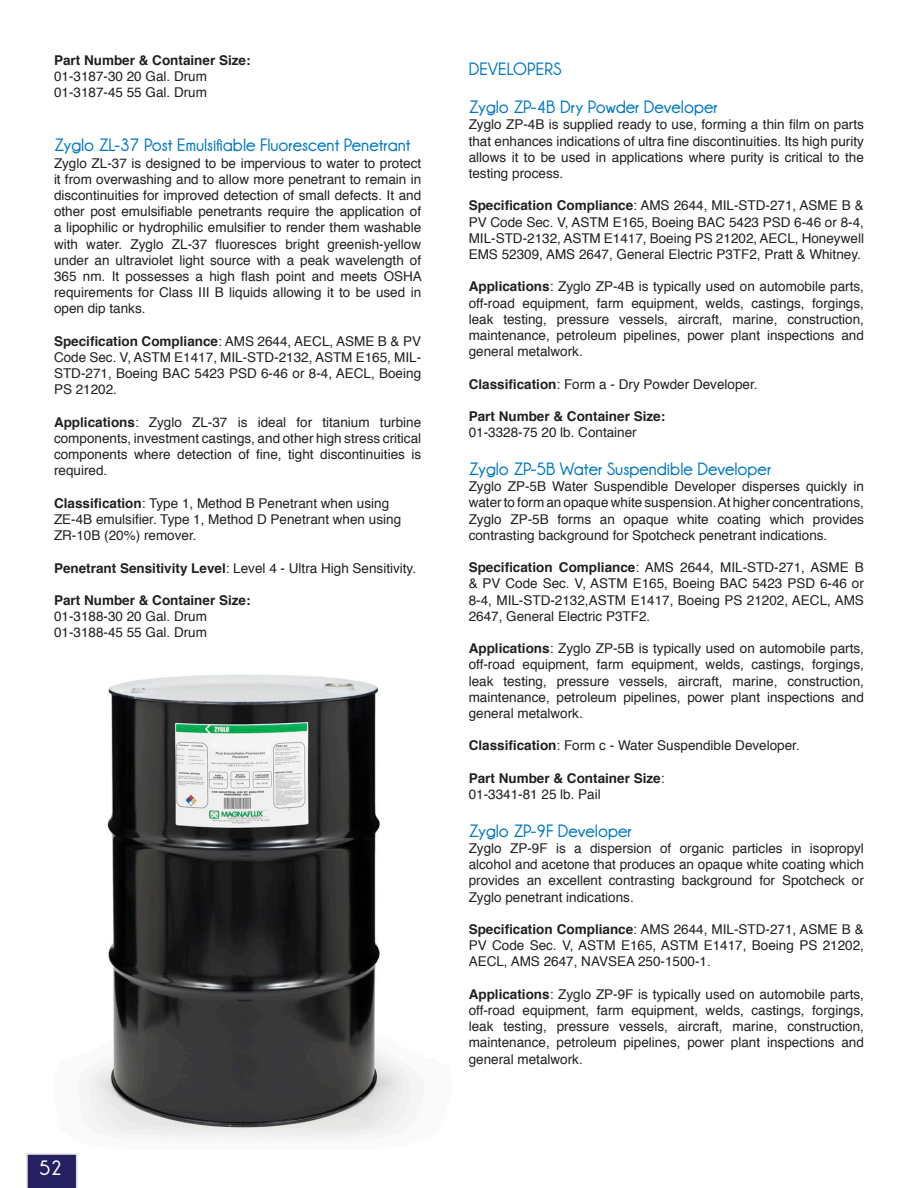
<style>
.page{position:relative;width:918px;height:1188px;background:#fff}
.page>*{position:absolute;margin:0;border:0;box-sizing:border-box;transform-origin:0 0}
.t1{font:700 21px "Champagne&Limousines";color:#fff}
.t2{font:700 18px "Champagne&Limousines";color:#0078c2}
.t3{font:13.5px/16.2px "Helvetica";color:#231f20;text-align:justify}
.t4{font:700 13.5px "Helvetica";color:#231f20}
.s1{font-weight:700}
.s2{font-weight:400}
</style>
<div class="page">
<img style="left:77px;top:674px;width:335px;height:511px">
<svg style="left:26px;top:1153px;width:51px;height:35px;background:#38356e"></svg>
<p class="t4" style="left:54px;top:49px;width:198px">Part Number &amp; Container Size:</p>
<p class="t3" style="left:54px;top:69px;width:155px">01-3187-30 20 Gal. Drum</p>
<p class="t3" style="left:54px;top:85px;width:155px">01-3187-45 55 Gal. Drum</p>
<p class="t2" style="left:54px;top:135px;width:358px">Zyglo ZL-37 Post Emulsifiable Fluorescent Penetrant</p>
<p class="t3" style="left:54px;top:155px;width:369px">Zyglo ZL-37 is designed to be impervious to water to protect it from overwashing and to allow more penetrant to remain in discontinuities for improved detection of small defects. It and other post emulsifiable penetrants require the application of a lipophilic or hydrophilic emulsifier to render them washable with water. Zyglo ZL-37 fluoresces bright greenish-yellow under an ultraviolet light source with a peak wavelength of 365 nm. It possesses a high flash point and meets OSHA requirements for Class III B liquids allowing it to be used in open dip tanks.</p>
<p class="t3" style="left:54px;top:333px;width:369px"><span class="s1">Specification Compliance</span>: AMS 2644, AECL, ASME B &amp; PV Code Sec. V, ASTM E1417, MIL-STD-2132, ASTM E165, MIL-STD-271, Boeing BAC 5423 PSD 6-46 or 8-4, AECL, Boeing PS 21202.</p>
<p class="t3" style="left:54px;top:414px;width:369px"><span class="s1">Applications</span>: Zyglo ZL-37 is ideal for titanium turbine components, investment castings, and other high stress critical components where detection of fine, tight discontinuities is required.</p>
<p class="t3" style="left:54px;top:495px;width:337px"><span class="s1">Classification</span>: Type 1, Method B Penetrant when using</p>
<p class="t3" style="left:54px;top:511px;width:349px">ZE-4B emulsifier. Type 1, Method D Penetrant when using</p>
<p class="t3" style="left:54px;top:528px;width:144px">ZR-10B (20%) remover.</p>
<p class="t3" style="left:54px;top:560px;width:364px"><span class="s1">Penetrant Sensitivity Level</span>: Level 4 - Ultra High Sensitivity.</p>
<p class="t4" style="left:54px;top:589px;width:198px">Part Number &amp; Container Size:</p>
<p class="t3" style="left:54px;top:609px;width:155px">01-3188-30 20 Gal. Drum</p>
<p class="t3" style="left:54px;top:625px;width:155px">01-3188-45 55 Gal. Drum</p>
<p class="t1" style="left:39px;top:1156px;width:24px">52</p>
<p class="t2" style="left:469px;top:59px;width:95px">DEVELOPERS</p>
<p class="t2" style="left:469px;top:97px;width:250px">Zyglo ZP-4B Dry Powder Developer</p>
<p class="t3" style="left:469px;top:117px;width:397px">Zyglo ZP-4B is supplied ready to use, forming a thin film on parts that enhances indications of ultra fine discontinuities. Its high purity allows it to be used in applications where purity is critical to the testing process.</p>
<p class="t3" style="left:469px;top:198px;width:397px"><span class="s1">Specification Compliance</span>: AMS 2644, MIL-STD-271, ASME B &amp; PV Code Sec. V, ASTM E165, Boeing BAC 5423 PSD 6-46 or 8-4, MIL-STD-2132, ASTM E1417, Boeing PS 21202, AECL, Honeywell EMS 52309, AMS 2647, General Electric P3TF2, Pratt &amp; Whitney.</p>
<p class="t3" style="left:469px;top:279px;width:397px"><span class="s1">Applications</span>: Zyglo ZP-4B is typically used on automobile parts, off-road equipment, farm equipment, welds, castings, forgings, leak testing, pressure vessels, aircraft, marine, construction, maintenance, petroleum pipelines, power plant inspections and general metalwork.</p>
<p class="t3" style="left:469px;top:376px;width:290px"><span class="s1">Classification</span>: Form a - Dry Powder Developer.</p>
<p class="t4" style="left:469px;top:405px;width:198px">Part Number &amp; Container Size:</p>
<p class="t3" style="left:469px;top:425px;width:170px">01-3328-75 20 lb. Container</p>
<p class="t2" style="left:469px;top:459px;width:304px">Zyglo ZP-5B Water Suspendible Developer</p>
<p class="t3" style="left:469px;top:479px;width:397px">Zyglo ZP-5B Water Suspendible Developer disperses quickly in water to form an opaque white suspension. At higher concentrations, Zyglo ZP-5B forms an opaque white coating which provides contrasting background for Spotcheck penetrant indications.</p>
<p class="t3" style="left:469px;top:560px;width:397px"><span class="s1">Specification Compliance</span>: AMS 2644, MIL-STD-271, ASME B &amp; PV Code Sec. V, ASTM E165, Boeing BAC 5423 PSD 6-46 or 8-4, MIL-STD-2132,ASTM E1417, Boeing PS 21202, AECL, AMS 2647, General Electric P3TF2.</p>
<p class="t3" style="left:469px;top:641px;width:397px"><span class="s1">Applications</span>: Zyglo ZP-5B is typically used on automobile parts, off-road equipment, farm equipment, welds, castings, forgings, leak testing, pressure vessels, aircraft, marine, construction, maintenance, petroleum pipelines, power plant inspections and general metalwork.</p>
<p class="t3" style="left:469px;top:738px;width:333px"><span class="s1">Classification</span>: Form c - Water Suspendible Developer.</p>
<p class="t4" style="left:469px;top:767px;width:197px">Part Number &amp; Container Size<span class="s2">:</span></p>
<p class="t3" style="left:469px;top:787px;width:134px">01-3341-81 25 lb. Pail</p>
<p class="t2" style="left:469px;top:821px;width:164px">Zyglo ZP-9F Developer</p>
<p class="t3" style="left:469px;top:841px;width:397px">Zyglo ZP-9F is a dispersion of organic particles in isopropyl alcohol and acetone that produces an opaque white coating which provides an excellent contrasting background for Spotcheck or Zyglo penetrant indications.</p>
<p class="t3" style="left:469px;top:922px;width:397px"><span class="s1">Specification Compliance</span>: AMS 2644, MIL-STD-271, ASME B &amp; PV Code Sec. V, ASTM E165, ASTM E1417, Boeing PS 21202, AECL, AMS 2647, NAVSEA 250-1500-1.</p>
<p class="t3" style="left:469px;top:986px;width:397px"><span class="s1">Applications</span>: Zyglo ZP-9F is typically used on automobile parts, off-road equipment, farm equipment, welds, castings, forgings, leak testing, pressure vessels, aircraft, marine, construction, maintenance, petroleum pipelines, power plant inspections and general metalwork.</p>
</div>
